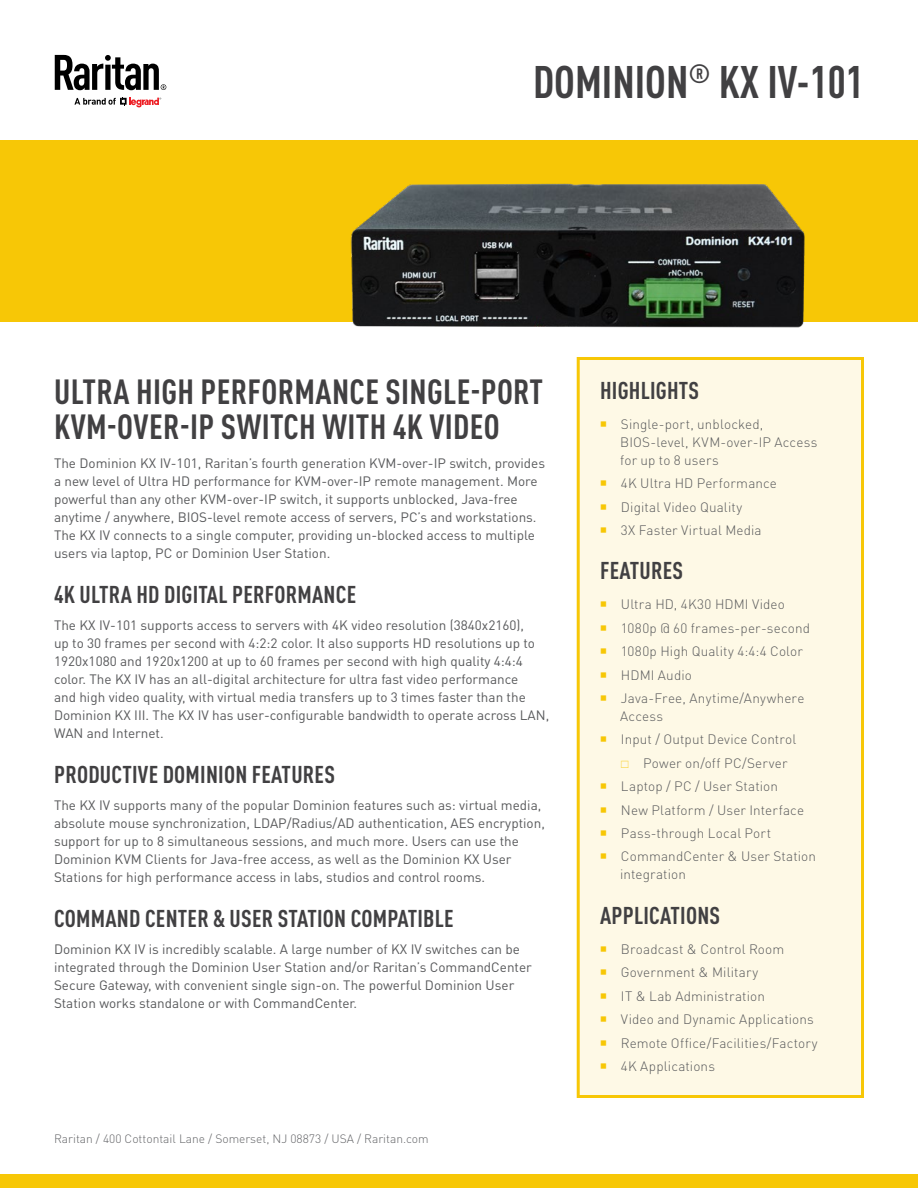
<style>
.page{position:relative;width:918px;height:1188px;background:#fff}
.page>*{position:absolute;margin:0;border:0;box-sizing:border-box;transform-origin:0 0}
.t1{font:700 condensed 45px "DIN Pro";color:#414042}
.t2{font:700 condensed 34.5px/34.5px "DIN Pro";letter-spacing:.01em;color:#414042}
.t3{font:700 condensed 24px "DIN Pro";letter-spacing:.01em;color:#414042}
.t4{font:13.5px/18px "DIN Pro";color:#58595b}
.t5{font:300 13.5px/23.4px "DIN Pro";letter-spacing:.01em;color:#58595b}
.t6{font:300 12px "DIN Pro";color:#636467}
</style>
<div class="page">
<div style="left:0;top:140px;width:918px;height:182px;background:#f7c706"></div>
<div style="left:0;top:1174px;width:918px;height:14px;background:#f7c706"></div>
<div style="left:578px;top:358px;width:284px;height:738px;background:#fef9e6"></div>
<div style="left:577px;top:357px;width:287px;height:741px;border:3px solid #f7c706"></div>
<svg style="left:74px;top:97px;width:87px;height:11px"></svg>
<svg style="left:55px;top:55px;width:111px;height:35px"></svg>
<img style="left:350px;top:183px;width:490px;height:187px">
<h1 class="t1" style="left:533px;top:55px;width:332px">DOMINION<sup>®</sup> KX IV-101</h1>
<h2 class="t2" style="left:54px;top:374px;width:490px">ULTRA HIGH PERFORMANCE SINGLE-PORT<br>KVM-OVER-IP SWITCH WITH 4K VIDEO</h2>
<p class="t4" style="left:54px;top:454px;width:493px">The Dominion KX IV-101, Raritan’s fourth generation KVM-over-IP switch, provides a new level of Ultra HD performance for KVM-over-IP remote management. More powerful than any other KVM-over-IP switch, it supports unblocked, Java-free anytime / anywhere, BIOS-level remote access of servers, PC’s and workstations.<br>The KX IV connects to a single computer, providing un-blocked access to multiple users via laptop, PC or Dominion User Station.</p>
<h3 class="t3" style="left:54px;top:580px;width:304px">4K ULTRA HD DIGITAL PERFORMANCE</h3>
<p class="t4" style="left:54px;top:616px;width:497px">The KX IV-101 supports access to servers with 4K video resolution (3840x2160),<br>up to 30 frames per second with 4:2:2 color. It also supports HD resolutions up to 1920x1080 and 1920x1200 at up to 60 frames per second with high quality 4:4:4 color. The KX IV has an all-digital architecture for ultra fast video performance<br>and high video quality, with virtual media transfers up to 3 times faster than the Dominion KX III. The KX IV has user-configurable bandwidth to operate across LAN, WAN and Internet.</p>
<h3 class="t3" style="left:54px;top:760px;width:282px">PRODUCTIVE DOMINION FEATURES</h3>
<p class="t4" style="left:54px;top:796px;width:492px">The KX IV supports many of the popular Dominion features such as: virtual media, absolute mouse synchronization, LDAP/Radius/AD authentication, AES encryption, support for up to 8 simultaneous sessions, and much more. Users can use the Dominion KVM Clients for Java-free access, as well as the Dominion KX User Stations for high performance access in labs, studios and control rooms.</p>
<h3 class="t3" style="left:54px;top:904px;width:401px">COMMAND CENTER &amp; USER STATION COMPATIBLE</h3>
<p class="t4" style="left:54px;top:940px;width:479px">Dominion KX IV is incredibly scalable. A large number of KX IV switches can be integrated through the Dominion User Station and/or Raritan’s CommandCenter Secure Gateway, with convenient single sign-on. The powerful Dominion User Station works standalone or with CommandCenter.</p>
<p class="t6" style="left:54px;top:1131px;width:376px">Raritan / 400 Cottontail Lane / Somerset, NJ 08873 / USA / Raritan.com</p>
<h3 class="t3" style="left:600px;top:375px;width:101px">HIGHLIGHTS</h3>
<p class="t5" style="left:620px;top:414px;width:199px;line-height:18px">Single-port, unblocked,<br>BIOS-level, KVM-over-IP Access for up to 8 users</p>
<p class="t5" style="left:621px;top:471px;width:158px">4K Ultra HD Performance<br>Digital Video Quality<br>3X Faster Virtual Media</p>
<h3 class="t3" style="left:600px;top:556px;width:85px">FEATURES</h3>
<p class="t5" style="left:621px;top:592px;width:191px">Ultra HD, 4K30 HDMI Video<br>1080p @ 60 frames-per-second<br>1080p High Quality 4:4:4 Color<br>HDMI Audio<br>Java-Free, Anytime/Anywhere</p>
<p class="t5" style="left:620px;top:704px;width:44px">Access</p>
<p class="t5" style="left:621px;top:727px;width:177px">Input / Output Device Control</p>
<p class="t5" style="left:643px;top:751px;width:146px">Power on/off PC/Server</p>
<p class="t5" style="left:621px;top:774px;width:159px">Laptop / PC / User Station</p>
<p class="t5" style="left:621px;top:798px;width:185px">New Platform / User Interface</p>
<p class="t5" style="left:621px;top:821px;width:152px">Pass-through Local Port</p>
<p class="t5" style="left:621px;top:844px;width:197px">CommandCenter &amp; User Station</p>
<p class="t5" style="left:620px;top:862px;width:67px">integration</p>
<h3 class="t3" style="left:600px;top:901px;width:122px">APPLICATIONS</h3>
<p class="t5" style="left:621px;top:937px;width:198px">Broadcast &amp; Control Room<br>Government &amp; Military<br>IT &amp; Lab Administration<br>Video and Dynamic Applications<br>Remote Office/Facilities/Factory<br>4K Applications</p>
</div>
